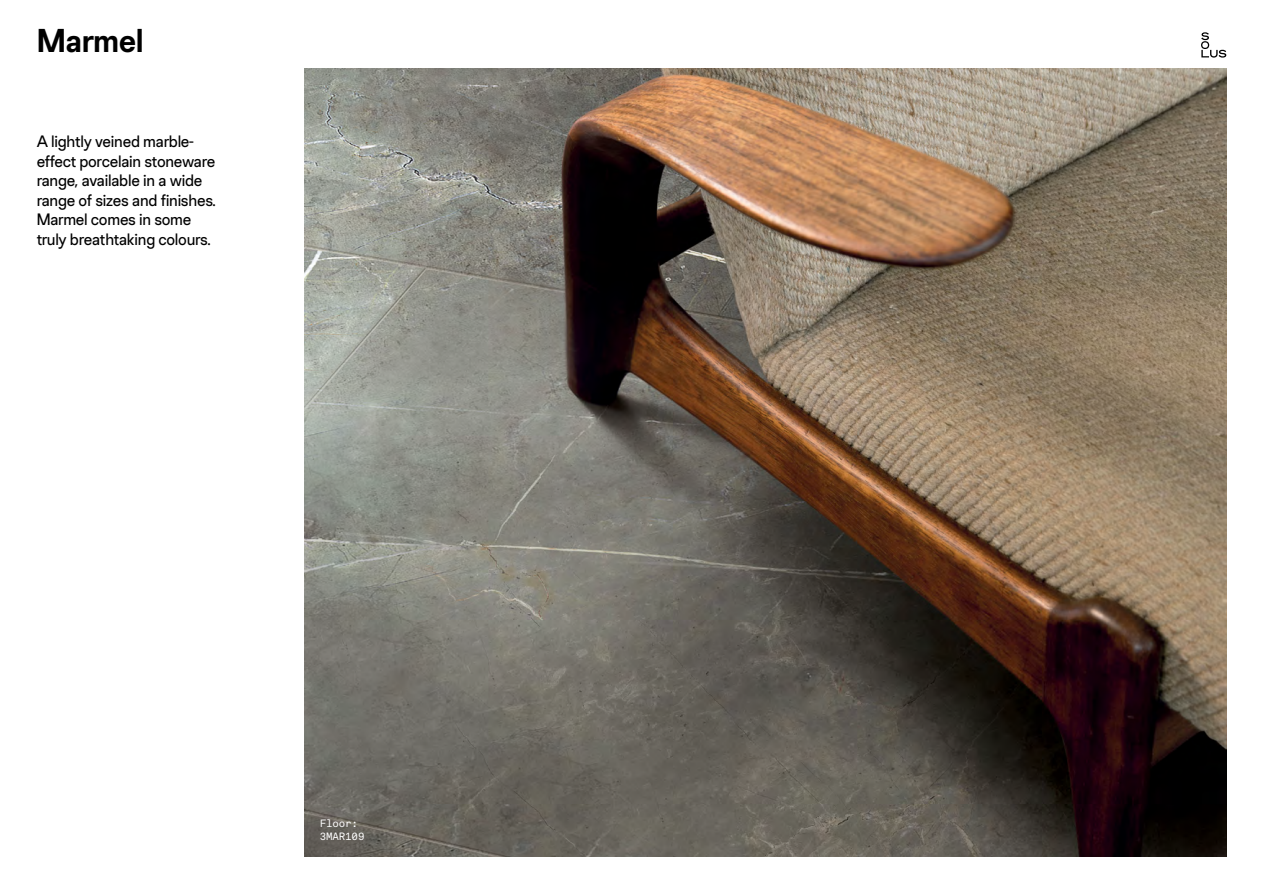
<style>
.page{position:relative;width:1263px;height:893px;background:#fff}
.page>*{position:absolute;margin:0;border:0;box-sizing:border-box;transform-origin:0 0}
.t1{font:600 33px "Chromatic Pro Grotesque";letter-spacing:-.02em;color:#000}
.t2{font:16.5px/19.5px "Chromatic Pro Grotesque";letter-spacing:-.015em;color:#000}
.t3{font:10.5px/13.5px "Akkurat Mono LL";letter-spacing:-.015em;color:#fff}
</style>
<div class="page">
<img style="left:305px;top:69px;width:921px;height:787px">
<svg style="left:1201px;top:32px;width:25px;height:26px"></svg>
<h1 class="t1" style="left:37px;top:20px;width:108px">Marmel</h1>
<p class="t2" style="left:37px;top:131px;width:181px">A lightly veined marble&shy;effect porcelain stoneware range, available in a wide range of sizes and finishes.<br>Marmel comes in some truly breathtaking colours.</p>
<p class="t3" style="left:320px;top:816px;width:46px">Floor:<br>3MAR109</p>
</div>
